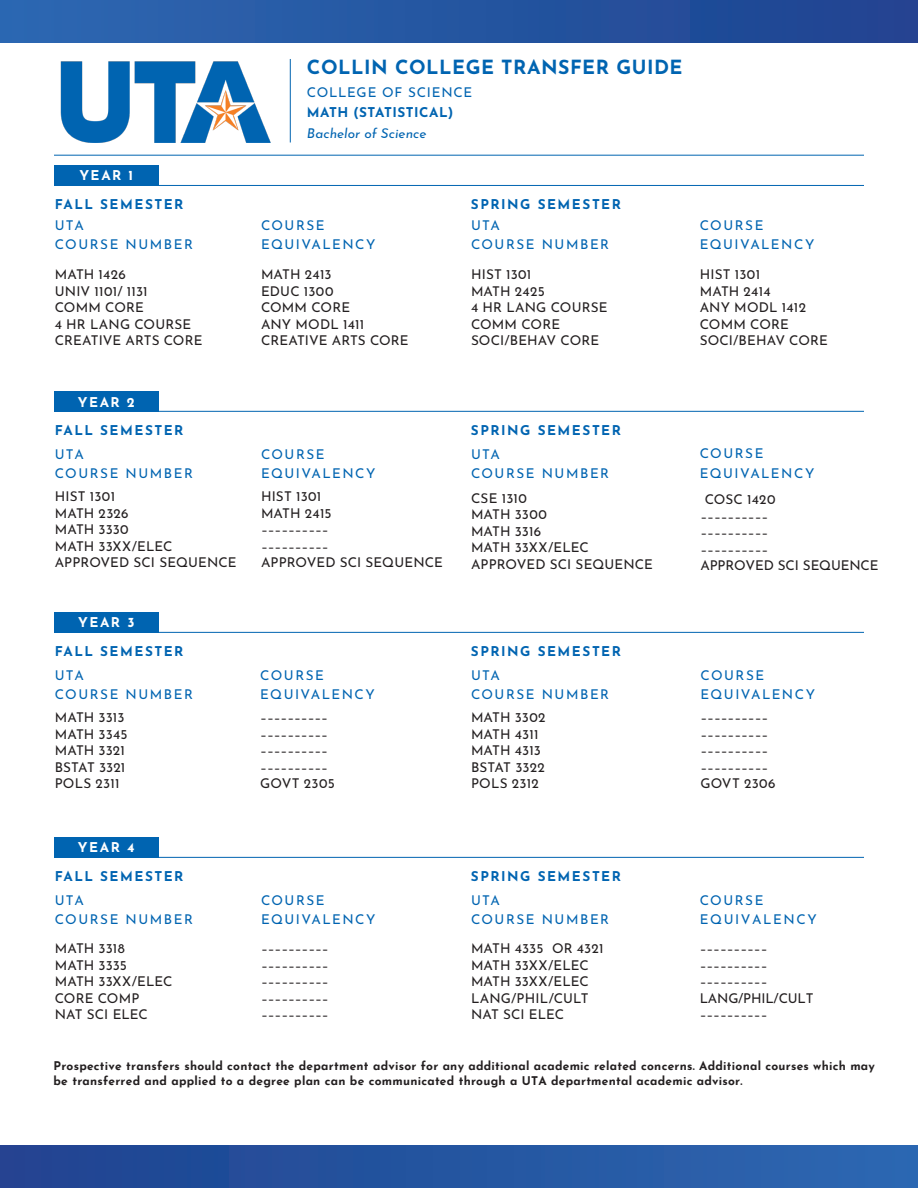
<style>
.page{position:relative;width:918px;height:1188px;background:#fff}
.page>*{position:absolute;margin:0;border:0;box-sizing:border-box;transform-origin:0 0}
.t1{font:700 19.5px "Josefin Sans";letter-spacing:.025em;color:#0064b1}
.t2{font:13.5px/16.5px "Josefin Sans";letter-spacing:.005em;color:#231f20}
.t3{font:13.5px/19.5px "Josefin Sans";letter-spacing:.115em;color:#0064b1}
.t4{font:700 13.5px "Josefin Sans";letter-spacing:.11em;color:#0064b1}
.t5{font:700 13.5px/20.5px "Josefin Sans";letter-spacing:.035em;color:#0064b1}
.t6{font:700 13.5px "Josefin Sans";letter-spacing:.11em;color:#fff}
.t7{font:13.5px "Josefin Sans";letter-spacing:-.015em;color:#231f20}
.t8{font:13.5px "Josefin Sans";letter-spacing:.025em;color:#231f20}
.t9{font:700 12px/14.4px "Josefin Sans";letter-spacing:.02em;color:#231f20}
.s1{font-weight:400}
.s2{font-weight:400;font-style:italic}
.s3{font-style:inherit}
</style>
<div class="page">
<div style="left:54px;top:165px;width:105px;height:20px;background:#0064b1"></div>
<div style="left:54px;top:391px;width:105px;height:20px;background:#0064b1"></div>
<div style="left:54px;top:612px;width:105px;height:20px;background:#0064b1"></div>
<div style="left:54px;top:837px;width:105px;height:20px;background:#0064b1"></div>
<hr style="left:54px;top:155px;width:810px;height:1px;background:#0064b1">
<hr style="left:54px;top:185px;width:810px;height:1px;background:#0064b1">
<hr style="left:54px;top:411px;width:810px;height:1px;background:#0064b1">
<hr style="left:54px;top:632px;width:810px;height:1px;background:#0064b1">
<hr style="left:54px;top:857px;width:810px;height:1px;background:#0064b1">
<hr style="left:290px;top:59px;width:1px;height:84px;background:#0064b1">
<img style="left:60px;top:61px;width:211px;height:82px">
<div style="left:0;top:0;width:918px;height:42px;background:linear-gradient(to right,#2c68b2,#1f4390)"></div>
<div style="left:0;top:1146px;width:918px;height:42px;background:linear-gradient(to right,#1f4390,#2c68b2)"></div>
<p class="t1" style="left:307px;top:49px;width:377px">COLLIN COLLEGE TRANSFER GUIDE</p>
<p class="t5" style="left:307px;top:80px;width:167px"><span class="s1">COLLEGE OF SCIENCE<br></span>MATH (STATISTICAL)<br><span class="s2">Bachelor of Science</span></p>
<p class="t6" style="left:79px;top:163px;width:55px">YEAR 1</p>
<p class="t4" style="left:55px;top:193px;width:130px">FALL SEMESTER</p>
<p class="t4" style="left:471px;top:193px;width:152px">SPRING SEMESTER</p>
<p class="t3" style="left:55px;top:214px;width:31px">UTA</p>
<p class="t3" style="left:55px;top:233px;width:140px">COURSE NUMBER</p>
<p class="t3" style="left:261px;top:214px;width:65px">COURSE</p>
<p class="t3" style="left:261px;top:233px;width:116px">EQUIVALENCY</p>
<p class="t3" style="left:471px;top:214px;width:31px">UTA</p>
<p class="t3" style="left:471px;top:233px;width:140px">COURSE NUMBER</p>
<p class="t3" style="left:700px;top:214px;width:65px">COURSE</p>
<p class="t3" style="left:700px;top:233px;width:116px">EQUIVALENCY</p>
<p class="t2" style="left:55px;top:265px;width:73px">MATH 1426</p>
<p class="t2" style="left:55px;top:281px;width:94px">UNIV 1101/ 1131</p>
<p class="t2" style="left:55px;top:298px;width:91px">COMM CORE</p>
<p class="t2" style="left:55px;top:314px;width:138px">4 HR LANG COURSE</p>
<p class="t2" style="left:55px;top:331px;width:149px">CREATIVE ARTS CORE</p>
<p class="t2" style="left:261px;top:265px;width:72px">MATH 2413</p>
<p class="t2" style="left:261px;top:281px;width:74px">EDUC 1300</p>
<p class="t2" style="left:261px;top:298px;width:91px">COMM CORE</p>
<p class="t2" style="left:261px;top:314px;width:105px">ANY MODL 1411</p>
<p class="t2" style="left:261px;top:331px;width:149px">CREATIVE ARTS CORE</p>
<p class="t2" style="left:471px;top:264px;width:62px">HIST 1301</p>
<p class="t2" style="left:471px;top:281px;width:75px">MATH 2425</p>
<p class="t2" style="left:471px;top:297px;width:138px">4 HR LANG COURSE</p>
<p class="t2" style="left:471px;top:314px;width:91px">COMM CORE</p>
<p class="t2" style="left:471px;top:330px;width:130px">SOCI/BEHAV CORE</p>
<p class="t2" style="left:700px;top:264px;width:62px">HIST 1301</p>
<p class="t2" style="left:700px;top:281px;width:72px">MATH 2414</p>
<p class="t2" style="left:700px;top:297px;width:108px">ANY MODL 1412</p>
<p class="t2" style="left:700px;top:314px;width:91px">COMM CORE</p>
<p class="t2" style="left:700px;top:330px;width:130px">SOCI/BEHAV CORE</p>
<p class="t6" style="left:78px;top:391px;width:59px">YEAR 2</p>
<p class="t4" style="left:55px;top:418px;width:130px">FALL SEMESTER</p>
<p class="t4" style="left:471px;top:418px;width:152px">SPRING SEMESTER</p>
<p class="t3" style="left:55px;top:443px;width:31px">UTA</p>
<p class="t3" style="left:55px;top:462px;width:140px">COURSE NUMBER</p>
<p class="t3" style="left:261px;top:442px;width:65px">COURSE</p>
<p class="t3" style="left:261px;top:462px;width:116px">EQUIVALENCY</p>
<p class="t3" style="left:471px;top:442px;width:31px">UTA</p>
<p class="t3" style="left:471px;top:462px;width:140px">COURSE NUMBER</p>
<p class="t3" style="left:700px;top:442px;width:65px">COURSE</p>
<p class="t3" style="left:700px;top:462px;width:116px">EQUIVALENCY</p>
<p class="t2" style="left:55px;top:487px;width:62px">HIST 1301</p>
<p class="t2" style="left:55px;top:503px;width:75px">MATH 2326</p>
<p class="t2" style="left:55px;top:520px;width:75px">MATH 3330</p>
<p class="t2" style="left:55px;top:536px;width:119px">MATH 33XX/ELEC</p>
<p class="t2" style="left:55px;top:553px;width:184px">APPROVED SCI SEQUENCE</p>
<p class="t2" style="left:261px;top:487px;width:62px">HIST 1301</p>
<p class="t2" style="left:261px;top:503px;width:72px">MATH 2415</p>
<p class="t2" style="left:261px;top:520px;width:69px">––––––––––</p>
<p class="t2" style="left:261px;top:536px;width:69px">––––––––––</p>
<p class="t2" style="left:261px;top:553px;width:184px">APPROVED SCI SEQUENCE</p>
<p class="t2" style="left:471px;top:488px;width:57px">CSE 1310</p>
<p class="t2" style="left:471px;top:505px;width:77px">MATH 3300</p>
<p class="t2" style="left:471px;top:521px;width:72px">MATH 3316</p>
<p class="t2" style="left:471px;top:538px;width:119px">MATH 33XX/ELEC</p>
<p class="t2" style="left:471px;top:554px;width:184px">APPROVED SCI SEQUENCE</p>
<p class="t2" style="left:705px;top:489px;width:72px">COSC 1420</p>
<p class="t2" style="left:701px;top:506px;width:69px">––––––––––</p>
<p class="t2" style="left:701px;top:522px;width:69px">––––––––––</p>
<p class="t2" style="left:701px;top:539px;width:69px">––––––––––</p>
<p class="t7" style="left:701px;top:554px;width:180px">APPROVED SCI SEQUENCE</p>
<p class="t6" style="left:78px;top:610px;width:58px">YEAR 3</p>
<p class="t4" style="left:55px;top:640px;width:130px">FALL SEMESTER</p>
<p class="t4" style="left:471px;top:640px;width:152px">SPRING SEMESTER</p>
<p class="t3" style="left:55px;top:664px;width:31px">UTA</p>
<p class="t3" style="left:55px;top:683px;width:140px">COURSE NUMBER</p>
<p class="t3" style="left:260px;top:663px;width:65px">COURSE</p>
<p class="t3" style="left:260px;top:683px;width:116px">EQUIVALENCY</p>
<p class="t3" style="left:471px;top:663px;width:31px">UTA</p>
<p class="t3" style="left:471px;top:683px;width:140px">COURSE NUMBER</p>
<p class="t3" style="left:701px;top:663px;width:65px">COURSE</p>
<p class="t3" style="left:701px;top:683px;width:116px">EQUIVALENCY</p>
<p class="t2" style="left:55px;top:708px;width:71px">MATH 3313</p>
<p class="t2" style="left:55px;top:724px;width:74px">MATH 3345</p>
<p class="t2" style="left:55px;top:741px;width:72px">MATH 3321</p>
<p class="t2" style="left:55px;top:757px;width:72px">BSTAT 3321</p>
<p class="t2" style="left:55px;top:774px;width:66px">POLS 2311</p>
<p class="t2" style="left:260px;top:708px;width:69px">––––––––––</p>
<p class="t2" style="left:260px;top:724px;width:69px">––––––––––</p>
<p class="t2" style="left:260px;top:741px;width:69px">––––––––––</p>
<p class="t2" style="left:260px;top:757px;width:69px">––––––––––</p>
<p class="t8" style="left:260px;top:772px;width:76px">GOVT 2305</p>
<p class="t2" style="left:471px;top:708px;width:76px">MATH 3302</p>
<p class="t2" style="left:471px;top:724px;width:69px">MATH 4311</p>
<p class="t2" style="left:471px;top:741px;width:72px">MATH 4313</p>
<p class="t2" style="left:471px;top:757px;width:75px">BSTAT 3322</p>
<p class="t2" style="left:471px;top:774px;width:69px">POLS 2312</p>
<p class="t2" style="left:701px;top:708px;width:69px">––––––––––</p>
<p class="t2" style="left:701px;top:724px;width:69px">––––––––––</p>
<p class="t2" style="left:701px;top:741px;width:69px">––––––––––</p>
<p class="t2" style="left:701px;top:757px;width:69px">––––––––––</p>
<p class="t8" style="left:701px;top:772px;width:77px">GOVT 2306</p>
<p class="t6" style="left:78px;top:835px;width:58px">YEAR 4</p>
<p class="t4" style="left:55px;top:865px;width:130px">FALL SEMESTER</p>
<p class="t4" style="left:471px;top:865px;width:152px">SPRING SEMESTER</p>
<p class="t3" style="left:55px;top:889px;width:31px">UTA</p>
<p class="t3" style="left:55px;top:908px;width:140px">COURSE NUMBER</p>
<p class="t2" style="left:55px;top:939px;width:72px">MATH 3318</p>
<p class="t2" style="left:55px;top:955px;width:74px">MATH 3335</p>
<p class="t2" style="left:55px;top:972px;width:119px">MATH 33XX/ELEC</p>
<p class="t2" style="left:55px;top:988px;width:86px">CORE COMP</p>
<p class="t2" style="left:55px;top:1005px;width:95px">NAT SCI ELEC</p>
<p class="t3" style="left:261px;top:888px;width:65px">COURSE</p>
<p class="t3" style="left:261px;top:908px;width:116px">EQUIVALENCY</p>
<p class="t2" style="left:261px;top:939px;width:69px">––––––––––</p>
<p class="t2" style="left:261px;top:955px;width:69px">––––––––––</p>
<p class="t2" style="left:261px;top:972px;width:69px">––––––––––</p>
<p class="t2" style="left:261px;top:988px;width:69px">––––––––––</p>
<p class="t2" style="left:261px;top:1005px;width:69px">––––––––––</p>
<p class="t3" style="left:471px;top:888px;width:31px">UTA</p>
<p class="t3" style="left:471px;top:908px;width:140px">COURSE NUMBER</p>
<p class="t2" style="left:471px;top:939px;width:134px">MATH 4335 OR 4321<br>MATH 33XX/ELEC</p>
<p class="t2" style="left:471px;top:972px;width:119px">MATH 33XX/ELEC</p>
<p class="t2" style="left:471px;top:988px;width:119px">LANG/PHIL/CULT</p>
<p class="t2" style="left:471px;top:1005px;width:95px">NAT SCI ELEC</p>
<p class="t3" style="left:700px;top:888px;width:119px">COURSE<br>EQUIVALENCY</p>
<p class="t2" style="left:700px;top:939px;width:115px">–––––––––– –––––––––– ––––––––––<br><span class="s3">LANG/PHIL/CULT </span>––––––––––</p>
<p class="t9" style="left:54px;top:1057px;width:823px">Prospective transfers should contact the department advisor for any additional academic related concerns. Additional courses which may be transferred and applied to a degree plan can be communicated through a UTA departmental academic advisor.</p>
</div>
